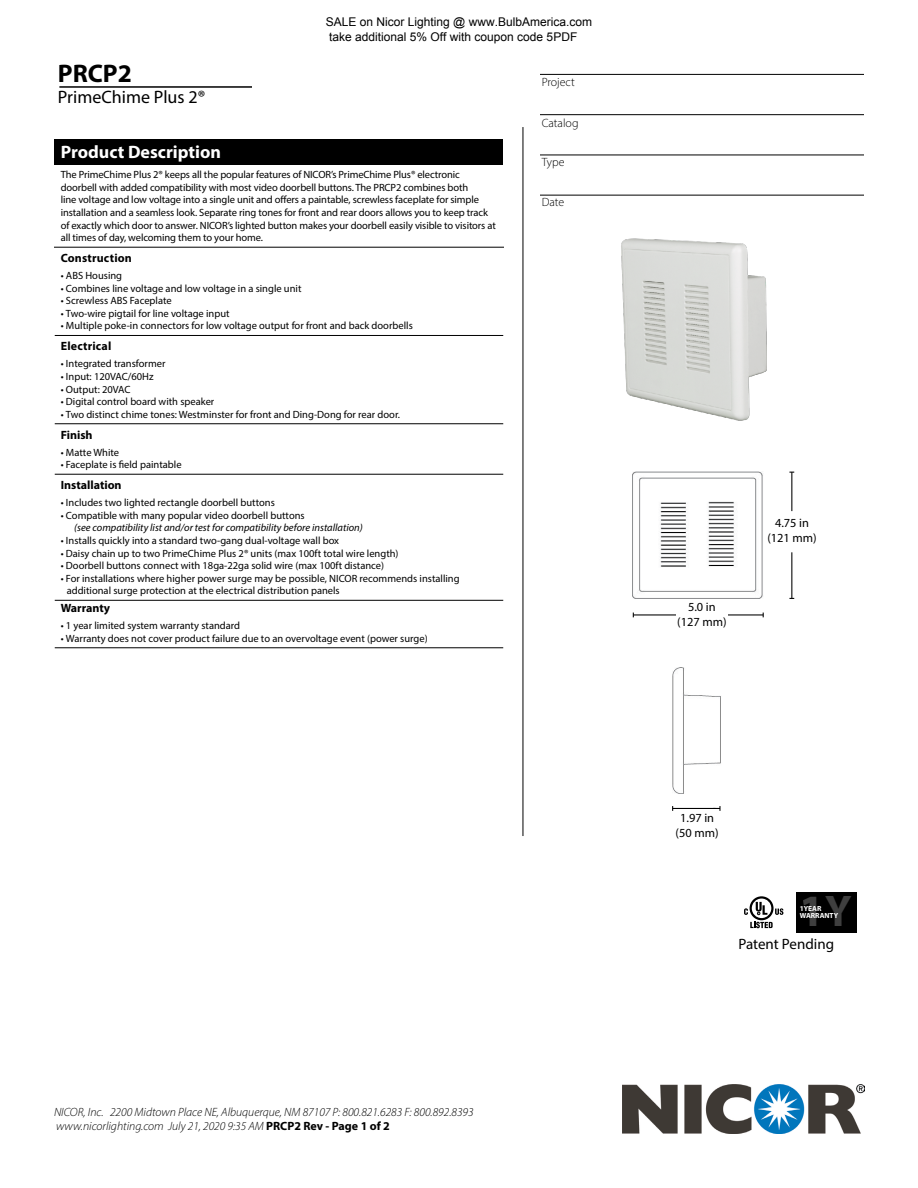
<style>
.page{position:relative;width:918px;height:1188px;background:#fff}
.page>*{position:absolute;margin:0;border:0;box-sizing:border-box;transform-origin:0 0}
.t1{font:700 45px "Myriad Pro";color:#fff}
.t2{font:700 25.5px "Myriad Pro";color:#000}
.t3{font:700 18px "Myriad Pro";color:#fff}
.t4{font:18px "Myriad Pro";color:#000}
.t5{font:15px "Myriad Pro";color:#000}
.t6{font:12.45px/14.9px "Myriad Pro";color:#000;text-align:center}
.t7{font:italic 300 12px/14.4px "Myriad Pro";color:#000}
.t8{font:12px/14.4px "Arial";color:#000}
.t9{font:700 12px "Myriad Pro";color:#000}
.t10{font:300 12px "Myriad Pro";color:#000}
.t11{font:10.5px/12.6px "Myriad Pro";color:#000}
.t12{font:italic 10.5px "Myriad Pro";color:#000}
.t13{font:700 7.35px/6.8px "Myriad Pro";color:#fff}
.s1{font-weight:700;font-style:normal}
</style>
<div class="page">
<img style="left:623px;top:1084px;width:241px;height:50px">
<hr style="left:523px;top:127px;width:1px;height:709px;background:#000">
<hr style="left:59px;top:86px;width:193px;height:2px;background:#000">
<div style="left:55px;top:139px;width:448px;height:25px;background:#000"></div>
<hr style="left:54px;top:247px;width:450px;height:1px;background:#000">
<hr style="left:55px;top:335px;width:448px;height:1px;background:#000">
<hr style="left:55px;top:423px;width:448px;height:1px;background:#000">
<hr style="left:55px;top:474px;width:448px;height:1px;background:#000">
<hr style="left:55px;top:600px;width:448px;height:1px;background:#000">
<hr style="left:55px;top:647px;width:448px;height:1px;background:#000">
<hr style="left:540px;top:155px;width:324px;height:1px;background:#000">
<hr style="left:540px;top:195px;width:324px;height:1px;background:#000">
<hr style="left:540px;top:114px;width:324px;height:1px;background:#000">
<hr style="left:540px;top:74px;width:324px;height:1px;background:#000">
<div style="left:796px;top:892px;width:61px;height:41px;background:#000"></div>
<svg style="left:750px;top:922px;width:23px;height:6px"></svg>
<svg style="left:775px;top:908px;width:8px;height:7px"></svg>
<svg style="left:750px;top:896px;width:24px;height:24px"></svg>
<svg style="left:752px;top:899px;width:19px;height:19px"></svg>
<svg style="left:756px;top:902px;width:11px;height:13px"></svg>
<svg style="left:744px;top:908px;width:4px;height:7px"></svg>
<img style="left:621px;top:238px;width:146px;height:183px">
<img style="left:633px;top:472px;width:130px;height:127px">
<img style="left:672px;top:667px;width:49px;height:127px">
<hr style="left:791px;top:552px;width:1px;height:46px;background:#000">
<hr style="left:791px;top:472px;width:1px;height:39px;background:#000">
<hr style="left:633px;top:614px;width:48px;height:1px;background:#000">
<hr style="left:723px;top:614px;width:40px;height:1px;background:#000">
<div style="left:676px;top:602px;width:52px;height:27px;background:#fff"></div>
<hr style="left:673px;top:808px;width:43px;height:1px;background:#000">
<svg style="left:713px;top:806px;width:8px;height:5px"></svg>
<h2 class="t2" style="left:58px;top:56px;width:75px">PRCP2</h2>
<h3 class="t4" style="left:58px;top:86px;width:149px">PrimeChime Plus 2®</h3>
<p class="t8" style="left:326px;top:15px;width:268px">SALE on Nicor Lighting @ www.BulbAmerica.com take additional 5% Off with coupon code 5PDF</p>
<p class="t10" style="left:542px;top:75px;width:35px">Project</p>
<p class="t10" style="left:542px;top:116px;width:38px">Catalog</p>
<h3 class="t3" style="left:61px;top:141px;width:162px">Product Description</h3>
<p class="t11" style="left:61px;top:168px;width:437px">The PrimeChime Plus 2® keeps all the popular features of NICOR’s PrimeChime Plus® electronic doorbell with added compatibility with most video doorbell buttons. The PRCP2 combines both<br>line voltage and low voltage into a single unit and offers a paintable, screwless faceplate for simple installation and a seamless look. Separate ring tones for front and rear doors allows you to keep track of exactly which door to answer. NICOR’s lighted button makes your doorbell easily visible to visitors at all times of day, welcoming them to your home.</p>
<p class="t9" style="left:61px;top:250px;width:73px">Construction</p>
<p class="t11" style="left:61px;top:269px;width:63px">• ABS Housing</p>
<p class="t11" style="left:61px;top:282px;width:242px">• Combines line voltage and low voltage in a single unit</p>
<p class="t11" style="left:61px;top:294px;width:112px">• Screwless ABS Faceplate</p>
<p class="t11" style="left:61px;top:307px;width:170px">• Two-wire pigtail for line voltage input</p>
<p class="t11" style="left:61px;top:319px;width:354px">• Multiple poke-in connectors for low voltage output for front and back doorbells</p>
<p class="t9" style="left:61px;top:339px;width:52px">Electrical</p>
<p class="t11" style="left:61px;top:357px;width:106px">• Integrated transformer</p>
<p class="t11" style="left:61px;top:370px;width:94px">• Input: 120VAC/60Hz</p>
<p class="t11" style="left:61px;top:383px;width:71px">• Output: 20VAC</p>
<p class="t11" style="left:61px;top:395px;width:155px">• Digital control board with speaker</p>
<p class="t11" style="left:61px;top:408px;width:341px">• Two distinct chime tones: Westminster for front and Ding-Dong for rear door.</p>
<p class="t9" style="left:61px;top:427px;width:33px">Finish</p>
<p class="t11" style="left:61px;top:446px;width:60px">• Matte White</p>
<p class="t11" style="left:61px;top:458px;width:122px">• Faceplate is field paintable</p>
<p class="t9" style="left:61px;top:477px;width:62px">Installation</p>
<p class="t11" style="left:61px;top:496px;width:216px">• Includes two lighted rectangle doorbell buttons</p>
<p class="t11" style="left:61px;top:509px;width:246px">• Compatible with many popular video doorbell buttons</p>
<p class="t12" style="left:74px;top:521px;width:290px">(see compatibility list and/or test for compatibility before installation)</p>
<p class="t11" style="left:61px;top:534px;width:280px">• Installs quickly into a standard two-gang dual-voltage wall box</p>
<p class="t11" style="left:61px;top:547px;width:339px">• Daisy chain up to two PrimeChime Plus 2® units (max 100ft total wire length)</p>
<p class="t11" style="left:61px;top:559px;width:325px">• Doorbell buttons connect with 18ga-22ga solid wire (max 100ft distance)</p>
<p class="t11" style="left:67px;top:572px;width:394px;text-indent:-6px">• For installations where higher power surge may be possible, NICOR recommends installing additional surge protection at the electrical distribution panels</p>
<p class="t9" style="left:61px;top:600px;width:51px">Warranty</p>
<p class="t11" style="left:61px;top:619px;width:181px">• 1 year limited system warranty standard</p>
<p class="t11" style="left:61px;top:632px;width:368px">• Warranty does not cover product failure due to an overvoltage event (power surge)</p>
<p class="t10" style="left:542px;top:155px;width:24px">Type</p>
<p class="t10" style="left:542px;top:195px;width:24px">Date</p>
<p class="t7" style="left:54px;top:1104px;width:421px">NICOR, Inc. 2200 Midtown Place NE, Albuquerque, NM 87107 P: 800.821.6283 F: 800.892.8393 www.nicorlighting.com July 21, 2020 9:35 AM <span class="s1">PRCP2 Rev - Page 1 of 2</span></p>
<p class="t6" style="left:677px;top:599px;width:51px">5.0 in (127 mm)</p>
<p class="t6" style="left:767px;top:516px;width:51px">4.75 in (121 mm)</p>
<p class="t6" style="left:676px;top:811px;width:45px">1.97 in (50 mm)</p>
<h1 class="t1" style="left:800px;top:882px;width:54px">1Y</h1>
<p class="t13" style="left:800px;top:905px;width:40px">1YEAR<br>WARRANTY</p>
<h3 class="t5" style="left:738px;top:934px;width:97px">Patent Pending</h3>
</div>
